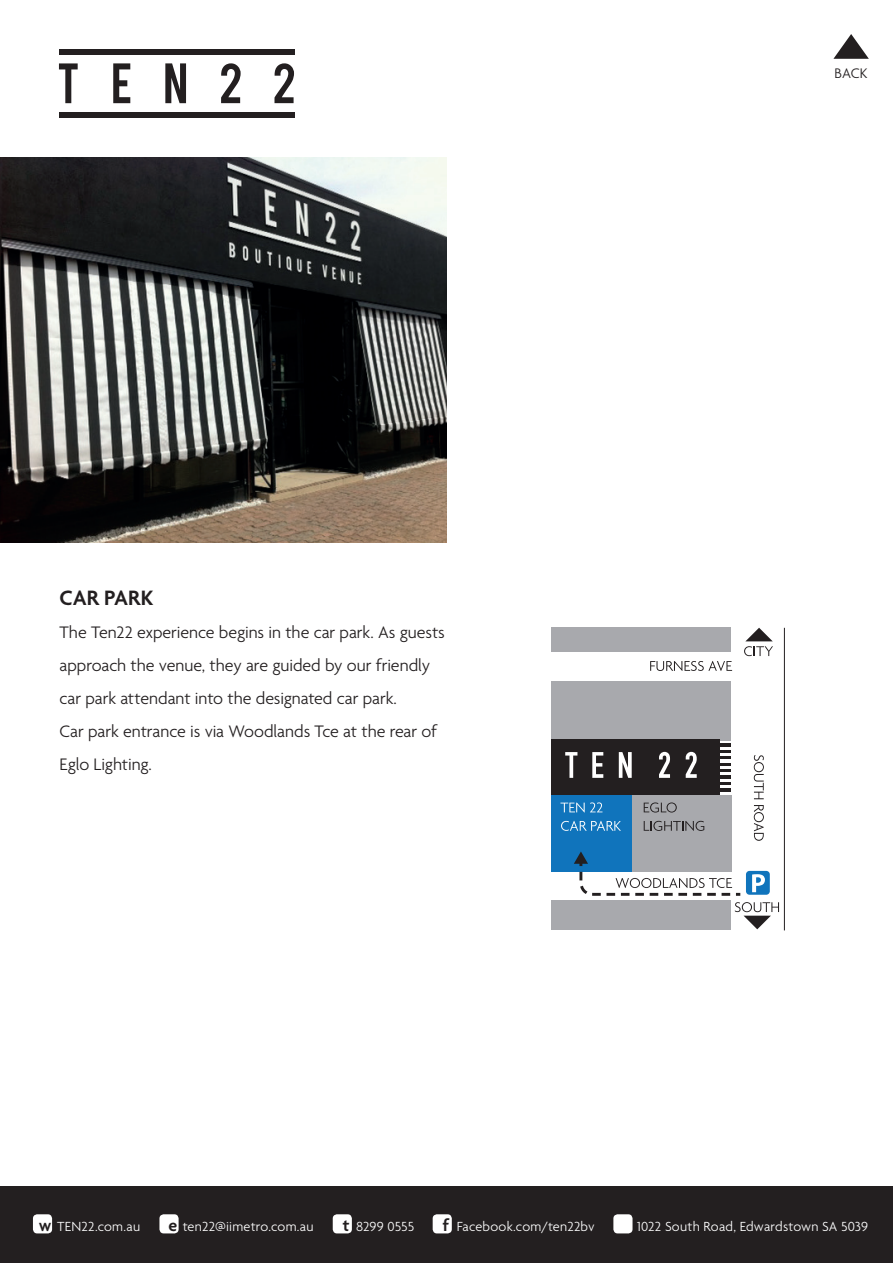
<style>
.page{position:relative;width:893px;height:1263px;background:#fff}
.page>*{position:absolute;margin:0;border:0;box-sizing:border-box;transform-origin:0 0}
.t1{font:600 22.5px "Agenda";color:#231f20}
.t2{font:300 18px/33px "Agenda";letter-spacing:-.005em;color:#231f20}
.t3{font:600 18px "Agenda";color:#231f20}
.t4{font:300 15px "Agenda";color:#231f20}
.t5{font:300 14.25px "Agenda";letter-spacing:.015em;color:#fff}
</style>
<div class="page">
<div style="left:0;top:1186px;width:893px;height:77px;background:#231f20"></div>
<div style="left:33px;top:1214px;width:19px;height:19px;background:#fff;border-radius:4px"></div>
<div style="left:159px;top:1214px;width:20px;height:19px;background:#fff;border-radius:4px"></div>
<div style="left:333px;top:1214px;width:19px;height:19px;background:#fff;border-radius:4px"></div>
<div style="left:433px;top:1214px;width:19px;height:19px;background:#fff;border-radius:4px"></div>
<div style="left:613px;top:1214px;width:19px;height:19px;background:#fff;border-radius:4px"></div>
<svg style="left:833px;top:34px;width:36px;height:25px"></svg>
<svg style="left:59px;top:63px;width:19px;height:40px"></svg>
<svg style="left:113px;top:63px;width:17px;height:40px"></svg>
<svg style="left:165px;top:63px;width:21px;height:40px"></svg>
<svg style="left:221px;top:63px;width:20px;height:40px"></svg>
<svg style="left:274px;top:63px;width:20px;height:40px"></svg>
<div style="left:59px;top:49px;width:235px;height:5px;background:#231f20"></div>
<div style="left:59px;top:113px;width:235px;height:5px;background:#231f20"></div>
<img style="left:0;top:157px;width:446px;height:385px">
<div style="left:632px;top:795px;width:99px;height:77px;background:#a8a9ad"></div>
<div style="left:551px;top:795px;width:81px;height:77px;background:#1074bc"></div>
<div style="left:551px;top:681px;width:180px;height:60px;background:#a8a9ad"></div>
<div style="left:551px;top:627px;width:180px;height:24px;background:#a8a9ad"></div>
<div style="left:551px;top:901px;width:180px;height:29px;background:#a8a9ad"></div>
<svg style="left:644px;top:802px;width:33px;height:10px"></svg>
<svg style="left:644px;top:821px;width:60px;height:10px"></svg>
<svg style="left:560px;top:802px;width:42px;height:10px"></svg>
<svg style="left:561px;top:821px;width:60px;height:10px"></svg>
<svg style="left:650px;top:661px;width:82px;height:10px"></svg>
<svg style="left:744px;top:628px;width:29px;height:28px"></svg>
<svg style="left:754px;top:755px;width:10px;height:44px"></svg>
<svg style="left:754px;top:805px;width:10px;height:36px"></svg>
<hr style="left:784px;top:628px;width:1px;height:302px;background:#231f20">
<svg style="left:720px;top:744px;width:11px;height:41px"></svg>
<hr style="left:719px;top:788px;width:12px;height:4px;background:#231f20">
<div style="left:552px;top:739px;width:168px;height:56px;background:#231f20"></div>
<svg style="left:565px;top:752px;width:12px;height:26px"></svg>
<svg style="left:592px;top:752px;width:11px;height:26px"></svg>
<svg style="left:619px;top:752px;width:13px;height:26px"></svg>
<svg style="left:659px;top:752px;width:11px;height:26px"></svg>
<svg style="left:686px;top:752px;width:11px;height:26px"></svg>
<svg style="left:574px;top:851px;width:205px;height:78px"></svg>
<p class="t1" style="left:60px;top:586px;width:96px">CAR PARK</p>
<p class="t2" style="left:60px;top:617px;width:387px">The Ten22 experience begins in the car park. As guests approach the venue, they are guided by our friendly car park attendant into the designated car park.<br>Car park entrance is via Woodlands Tce at the rear of Eglo Lighting.</p>
<p class="t4" style="left:835px;top:65px;width:35px">BACK</p>
<p class="t3" style="left:39px;top:1216px;width:14px">w</p>
<p class="t3" style="left:169px;top:1216px;width:10px">e</p>
<p class="t3" style="left:343px;top:1216px;width:8px">t</p>
<p class="t3" style="left:443px;top:1216px;width:8px">f</p>
<p class="t5" style="left:57px;top:1218px;width:84px">TEN22.com.au</p>
<p class="t5" style="left:183px;top:1218px;width:132px">ten22@iimetro.com.au</p>
<p class="t5" style="left:356px;top:1218px;width:60px">8299 0555</p>
<p class="t5" style="left:457px;top:1218px;width:139px">Facebook.com/ten22bv</p>
<p class="t5" style="left:637px;top:1218px;width:232px">1022 South Road, Edwardstown SA 5039</p>
</div>
